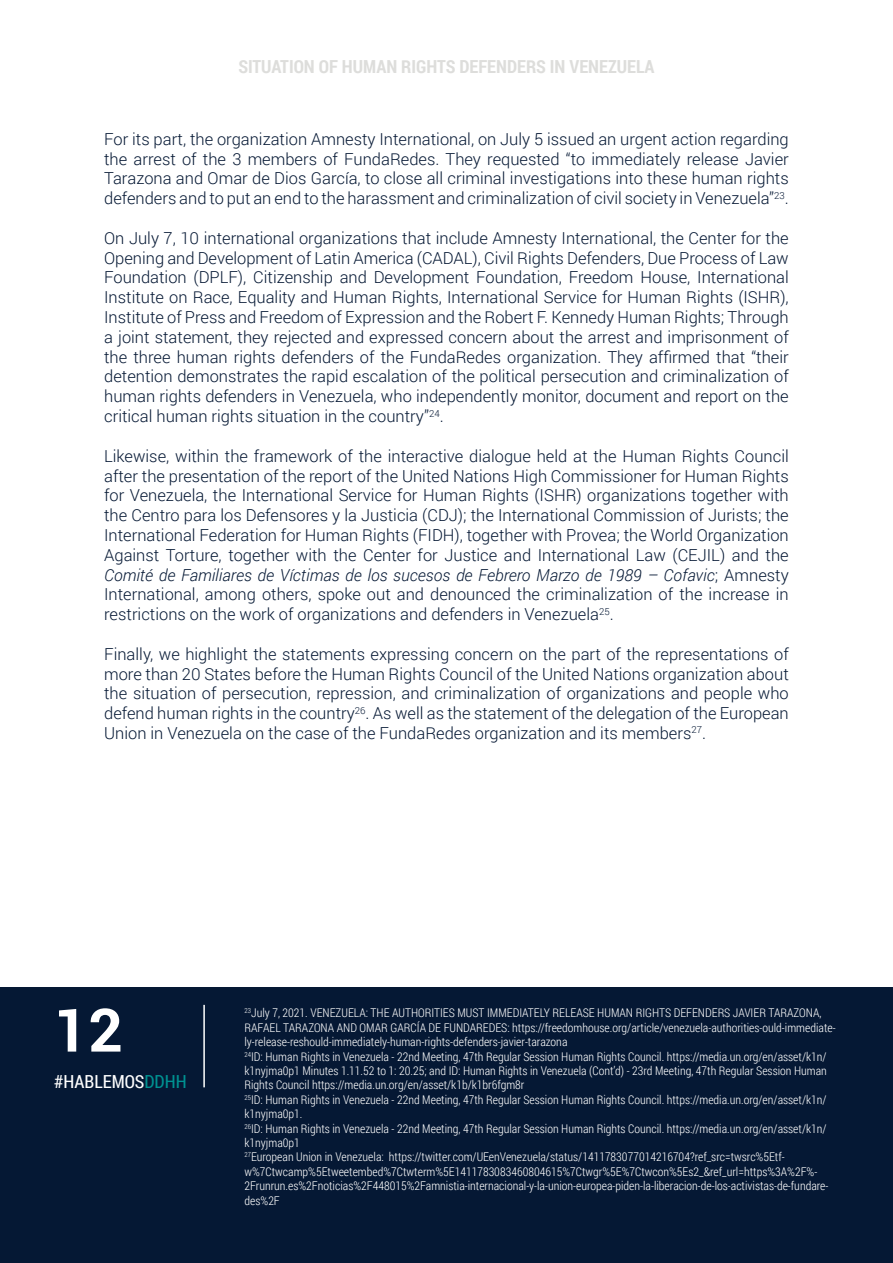
<style>
.page{position:relative;width:893px;height:1263px;background:#fff}
.page>*{position:absolute;margin:0;border:0;box-sizing:border-box;transform-origin:0 0}
.t1{font:700 60px "Roboto";color:#fff}
.t2{font:700 18px "Roboto Condensed";color:#dddddb}
.t3{font:18px "Roboto Condensed";color:#fff}
.t4{font:300 16.5px/19.8px "Roboto";color:#051834;text-align:justify}
.t5{font:300 12px/14.4px "Roboto Condensed";color:#fff}
.s1{font-style:italic}
.s2{color:#009191}
</style>
<div class="page">
<div style="left:0;top:988px;width:893px;height:275px;background:#051834"></div>
<hr style="left:203px;top:1005px;width:2px;height:82px;background:#fff">
<p class="t2" style="left:238px;top:54px;width:418px">SITUATION OF HUMAN RIGHTS DEFENDERS IN VENEZUELA</p>
<p class="t4" style="left:104px;top:129px;width:686px">For its part, the organization Amnesty International, on July 5 issued an urgent action regarding the arrest of the 3 members of FundaRedes. They requested “to immediately release Javier Tarazona and Omar de Dios García, to close all criminal investigations into these human rights defenders and to put an end to the harassment and criminalization of civil society in Venezuela”<sup>23</sup>.</p>
<p class="t4" style="left:104px;top:228px;width:686px">On July 7, 10 international organizations that include Amnesty International, the Center for the Opening and Development of Latin America (CADAL), Civil Rights Defenders, Due Process of Law Foundation (DPLF), Citizenship and Development Foundation, Freedom House, International Institute on Race, Equality and Human Rights, International Service for Human Rights (ISHR), Institute of Press and Freedom of Expression and the Robert F. Kennedy Human Rights; Through a joint statement, they rejected and expressed concern about the arrest and imprisonment of the three human rights defenders of the FundaRedes organization. They affirmed that “their detention demonstrates the rapid escalation of the political persecution and criminalization of human rights defenders in Venezuela, who independently monitor, document and report on the critical human rights situation in the country”<sup>24</sup>.</p>
<p class="t4" style="left:104px;top:445px;width:686px">Likewise, within the framework of the interactive dialogue held at the Human Rights Council after the presentation of the report of the United Nations High Commissioner for Human Rights for Venezuela, the International Service for Human Rights (ISHR) organizations together with the Centro para los Defensores y la Justicia (CDJ); the International Commission of Jurists; the International Federation for Human Rights (FIDH), together with Provea; the World Organization Against Torture, together with the Center for Justice and International Law (CEJIL) and the <span class="s1">Comité de Familiares de Víctimas de los sucesos de Febrero Marzo de 1989 – Cofavic</span>; Amnesty International, among others, spoke out and denounced the criminalization of the increase in restrictions on the work of organizations and defenders in Venezuela<sup>25</sup>.</p>
<p class="t4" style="left:104px;top:643px;width:686px">Finally, we highlight the statements expressing concern on the part of the representations of more than 20 States before the Human Rights Council of the United Nations organization about the situation of persecution, repression, and criminalization of organizations and people who defend human rights in the country<sup>26</sup>. As well as the statement of the delegation of the European Union in Venezuela on the case of the FundaRedes organization and its members<sup>27</sup>.</p>
<p class="t1" style="left:54px;top:988px;width:70px">12</p>
<p class="t3" style="left:54px;top:1068px;width:134px">#HABLEMOS<span class="s2">DDHH</span></p>
<p class="t5" style="left:244px;top:1005px;width:593px"><sup>23</sup>July 7, 2021. VENEZUELA: THE AUTHORITIES MUST IMMEDIATELY RELEASE HUMAN RIGHTS DEFENDERS JAVIER TARAZONA,<br>RAFAEL TARAZONA AND OMAR GARCÍA DE FUNDAREDES: https://freedomhouse.org/article/venezuela-authorities-ould-immediate&shy;ly-release-reshould-immediately-human-rights-defenders-javier-tarazona</p>
<p class="t5" style="left:244px;top:1049px;width:584px;text-align:justify"><sup>24</sup>ID: Human Rights in Venezuela - 22nd Meeting, 47th Regular Session Human Rights Council. https://media.un.org/en/asset/k1n/ k1nyjma0p1 Minutes 1.11.52 to 1: 20.25; and ID: Human Rights in Venezuela (Cont’d) - 23rd Meeting, 47th Regular Session Human Rights Council https://media.un.org/en/asset/k1b/k1br6fgm8r</p>
<p class="t5" style="left:244px;top:1092px;width:584px"><sup>25</sup>ID: Human Rights in Venezuela - 22nd Meeting, 47th Regular Session Human Rights Council. https://media.un.org/en/asset/k1n/ k1nyjma0p1.</p>
<p class="t5" style="left:244px;top:1121px;width:584px"><sup>26</sup>ID: Human Rights in Venezuela - 22nd Meeting, 47th Regular Session Human Rights Council. https://media.un.org/en/asset/k1n/ k1nyjma0p1</p>
<p class="t5" style="left:244px;top:1149px;width:585px"><sup>27</sup>European Union in Venezuela: https://twitter.com/UEenVenezuela/status/1411783077014216704?ref_src=twsrc%5Etf&shy;w%7Ctwcamp%5Etweetembed%7Ctwterm%5E1411783083460804615%7Ctwgr%5E%7Ctwcon%5Es2_&amp;ref_url=https%3A%2F%- 2Frunrun.es%2Fnoticias%2F448015%2Famnistia-internacional-y-la-union-europea-piden-la-liberacion-de-los-activistas-de-fundare&shy;des%2F</p>
</div>
